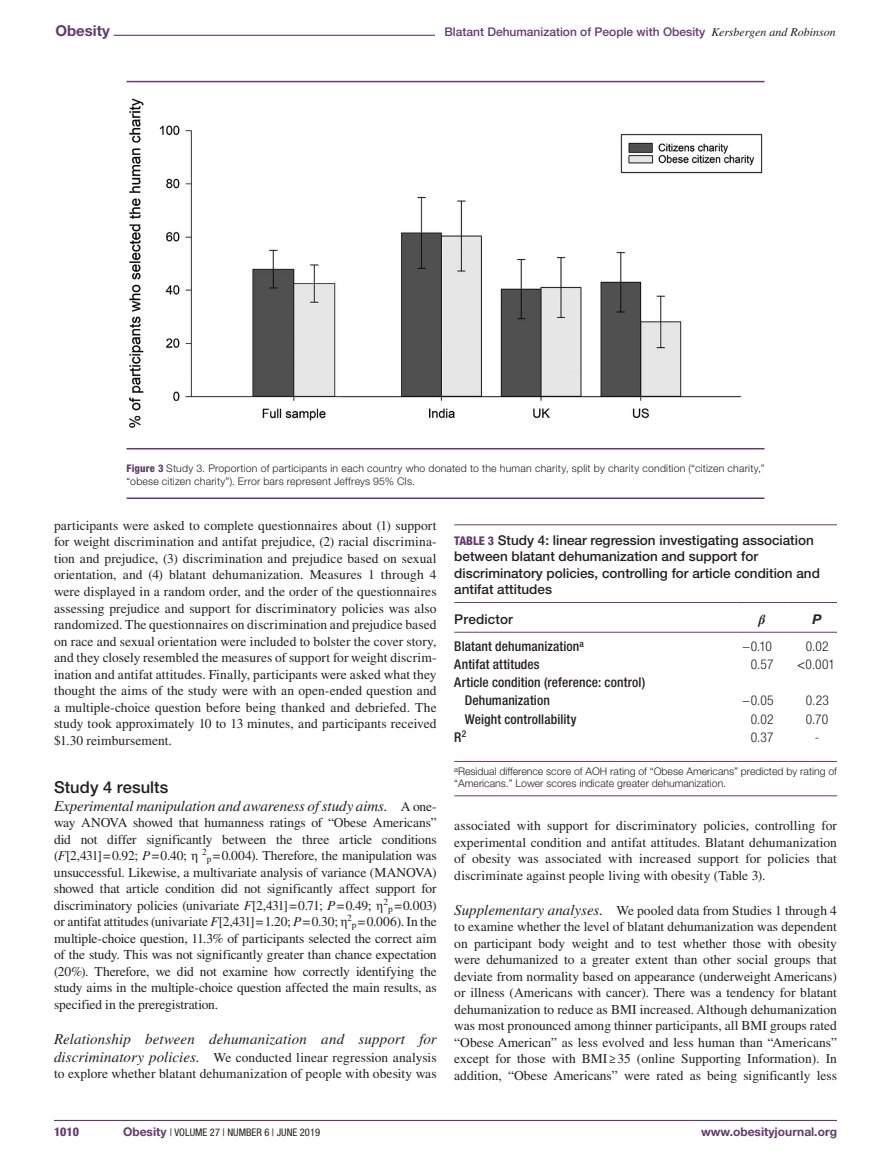
<style>
.page{position:relative;width:891px;height:1175px;background:#fff}
.page>*{position:absolute;margin:0;border:0;box-sizing:border-box;transform-origin:0 0}
.t1{font:500 16.5px "Helvetica Neue LT Std";letter-spacing:.005em;color:#231f20}
.t2{font:italic 15px "Times LT Std";color:#231f20}
.t3{font:700 15px "Helvetica Neue LT Std";color:#643a70}
.t4{font:13.5px/16.5px "Times LT Std";color:#231f20;text-align:justify}
.t5{font:500 13.5px/16.5px "Helvetica Neue LT Std";color:#231f20}
.t6{font:500 condensed 13.5px/18px "Helvetica Neue LT Std";letter-spacing:.01em;color:#231f20}
.t7{font:300 condensed 13.5px "Helvetica Neue LT Std";letter-spacing:.01em;color:#231f20}
.t8{font:italic 700 13.5px "STIX";color:#231f20}
.t9{font:italic 700 13.5px "Helvetica Neue LT Std";color:#231f20}
.t10{font:500 12px "Helvetica Neue LT Std";color:#643a70}
.t11{font:700 12px "Helvetica Neue LT Std";color:#643a70}
.t12{font:800 condensed 12px "Helvetica Neue LT Std";color:#643a70}
.t13{font:300 10.5px/13.5px "Helvetica Neue LT Std";letter-spacing:.01em;color:#231f20}
.t14{font:condensed 10.5px "Helvetica Neue LT Std";color:#231f20}
.s1{font-family:"Times LT Std";font-weight:400;font-style:italic;color:#231f20}
.s2{font-weight:800;font-stretch:condensed;color:#643a70}
.s3{font-style:normal;font-size:13.5px}
.s4{font-style:italic}
.s5{font-family:"Times New Roman PSMT unicode"}
.s6{font-style:italic;font-size:15px}
.s7{font-weight:800;font-stretch:condensed;font-size:12px;color:#643a70}
.s8{font-weight:400;font-style:italic;font-stretch:normal}
.s9{font-weight:700;font-stretch:normal;font-size:12px;color:#643a70}
</style>
<div class="page">
<hr style="left:54px;top:1119px;width:783px;height:2px;background:#643a70">
<hr style="left:114px;top:35px;width:625px;height:1px;background:#643a70">
<div style="left:435px;top:28px;width:401px;height:15px;background:#fff"></div>
<hr style="left:127px;top:448px;width:637px;height:1px;background:#643a70">
<hr style="left:127px;top:497px;width:637px;height:2px;background:#643a70">
<img style="left:129px;top:98px;width:634px;height:330px">
<hr style="left:127px;top:81px;width:637px;height:1px;background:#643a70">
<hr style="left:454px;top:524px;width:383px;height:1px;background:#643a70">
<hr style="left:454px;top:795px;width:383px;height:1px;background:#643a70">
<hr style="left:454px;top:602px;width:282px;height:1px;background:#643a70">
<hr style="left:736px;top:602px;width:52px;height:1px;background:#643a70">
<hr style="left:788px;top:602px;width:49px;height:1px;background:#643a70">
<hr style="left:454px;top:632px;width:282px;height:1px;background:#643a70">
<hr style="left:736px;top:632px;width:52px;height:1px;background:#643a70">
<hr style="left:788px;top:632px;width:49px;height:1px;background:#643a70">
<hr style="left:454px;top:761px;width:282px;height:1px;background:#643a70">
<hr style="left:736px;top:761px;width:52px;height:1px;background:#643a70">
<hr style="left:788px;top:761px;width:49px;height:1px;background:#643a70">
<p class="t3" style="left:55px;top:21px;width:56px">Obesity</p>
<p class="t10" style="left:445px;top:25px;width:393px">Blatant Dehumanization of People with Obesity <span class="s1">Kersbergen and Robinson</span></p>
<p class="t13" style="left:127px;top:461px;width:640px"><span class="s2">Figure 3</span> Study 3. Proportion of participants in each country who donated to the human charity, split by charity condition (“citizen charity,” “obese citizen charity”). Error bars represent Jeffreys 95% CIs.</p>
<p class="t4" style="left:54px;top:517px;width:384px">participants were asked to complete questionnaires about (1) support for weight discrimination and antifat prejudice, (2) racial discrimina&shy;tion and prejudice, (3) discrimination and prejudice based on sexual orientation, and (4) blatant dehumanization. Measures 1 through 4 were displayed in a random order, and the order of the questionnaires assessing prejudice and support for discriminatory policies was also randomized. The questionnaires on discrimination and prejudice based on race and sexual orientation were included to bolster the cover story, and they closely resembled the measures of support for weight discrim&shy;ination and antifat attitudes. Finally, participants were asked what they thought the aims of the study were with an open-ended question and a multiple-choice question before being thanked and debriefed. The study took approximately 10 to 13 minutes, and participants received $1.30 reimbursement.</p>
<p class="t1" style="left:54px;top:777px;width:116px">Study 4 results</p>
<p class="t2" style="left:54px;top:797px;width:384px">Experimental manipulation and awareness of study aims. <span class="s3">A one-</span></p>
<p class="t4" style="left:54px;top:814px;width:384px">way ANOVA showed that humanness ratings of “Obese Americans” did not differ significantly between the three article conditions (<span class="s4">F</span>[2,431]=0.92; <span class="s4">P</span>=0.40; <span class="s5">η</span> <sup>2</sup><sub>p</sub>=0.004). Therefore, the manipulation was unsuccessful. Likewise, a multivariate analysis of variance (MANOVA) showed that article condition did not significantly affect support for discriminatory policies (univariate <span class="s4">F</span>[2,431]=0.71; <span class="s4">P</span>=0.49; <span class="s5">η</span><sup>2</sup><sub>p</sub> =0.003) or antifat attitudes (univariate <span class="s4">F</span>[2,431]=1.20; <span class="s4">P</span>=0.30; <span class="s5">η</span><sup>2</sup><sub>p</sub>=0.006). In the multiple-choice question, 11.3% of participants selected the correct aim of the study. This was not significantly greater than chance expectation (20%). Therefore, we did not examine how correctly identifying the study aims in the multiple-choice question affected the main results, as specified in the preregistration.</p>
<p class="t2" style="left:54px;top:1030px;width:384px">Relationship between dehumanization and support for</p>
<p class="t4" style="left:54px;top:1049px;width:384px"><span class="s6">discriminatory policies.</span> We conducted linear regression analysis to explore whether blatant dehumanization of people with obesity was</p>
<p class="t5" style="left:454px;top:531px;width:367px"><span class="s7">TABLE 3</span> Study 4: linear regression investigating association between blatant dehumanization and support for discriminatory policies, controlling for article condition and antifat attitudes</p>
<p class="t5" style="left:454px;top:611px;width:60px">Predictor</p>
<p class="t8" style="left:759px;top:611px;width:8px">β</p>
<p class="t9" style="left:813px;top:611px;width:11px">P</p>
<p class="t6" style="left:454px;top:637px;width:131px">Blatant dehumanization<sup>a</sup></p>
<p class="t7" style="left:742px;top:639px;width:31px">−0.10</p>
<p class="t7" style="left:806px;top:639px;width:24px">0.02</p>
<p class="t6" style="left:454px;top:655px;width:87px">Antifat attitudes</p>
<p class="t7" style="left:751px;top:657px;width:24px">0.57</p>
<p class="t7" style="left:797px;top:657px;width:39px"><span class="s8">&lt;</span>0.001</p>
<p class="t6" style="left:465px;top:673px;width:182px;text-indent:-11px">Article condition (reference: control)<br>Dehumanization</p>
<p class="t7" style="left:742px;top:693px;width:33px">−0.05</p>
<p class="t7" style="left:806px;top:693px;width:25px">0.23</p>
<p class="t6" style="left:465px;top:709px;width:113px">Weight controllability</p>
<p class="t7" style="left:751px;top:711px;width:24px">0.02</p>
<p class="t7" style="left:806px;top:711px;width:24px">0.70</p>
<p class="t6" style="left:454px;top:727px;width:14px">R<sup>2</sup></p>
<p class="t7" style="left:751px;top:729px;width:24px">0.37</p>
<p class="t7" style="left:815px;top:729px;width:6px">-</p>
<p class="t13" style="left:454px;top:765px;width:384px;line-height:12px"><sup>a</sup>Residual difference score of AOH rating of “Obese Americans” predicted by rating of “Americans.” Lower scores indicate greater dehumanization.</p>
<p class="t4" style="left:454px;top:817px;width:384px">associated with support for discriminatory policies, controlling for experimental condition and antifat attitudes. Blatant dehumanization of obesity was associated with increased support for policies that discriminate against people living with obesity (Table 3).</p>
<p class="t4" style="left:454px;top:902px;width:384px"><span class="s6">Supplementary analyses.</span> We pooled data from Studies 1 through 4 to examine whether the level of blatant dehumanization was dependent on participant body weight and to test whether those with obesity were dehumanized to a greater extent than other social groups that deviate from normality based on appearance (underweight Americans) or illness (Americans with cancer). There was a tendency for blatant dehumanization to reduce as BMI increased. Although dehumanization was most pronounced among thinner participants, all BMI groups rated “Obese American” as less evolved and less human than “Americans” except for those with BMI ≥ 35 (online Supporting Information). In addition, “Obese Americans” were rated as being significantly less</p>
<p class="t12" style="left:54px;top:1124px;width:26px">1010</p>
<p class="t14" style="left:123px;top:1126px;width:199px"><span class="s9">Obesity</span> | VOLUME 27 | NUMBER 6 | JUNE 2019</p>
<p class="t11" style="left:701px;top:1124px;width:137px">www.obesityjournal.org</p>
</div>
